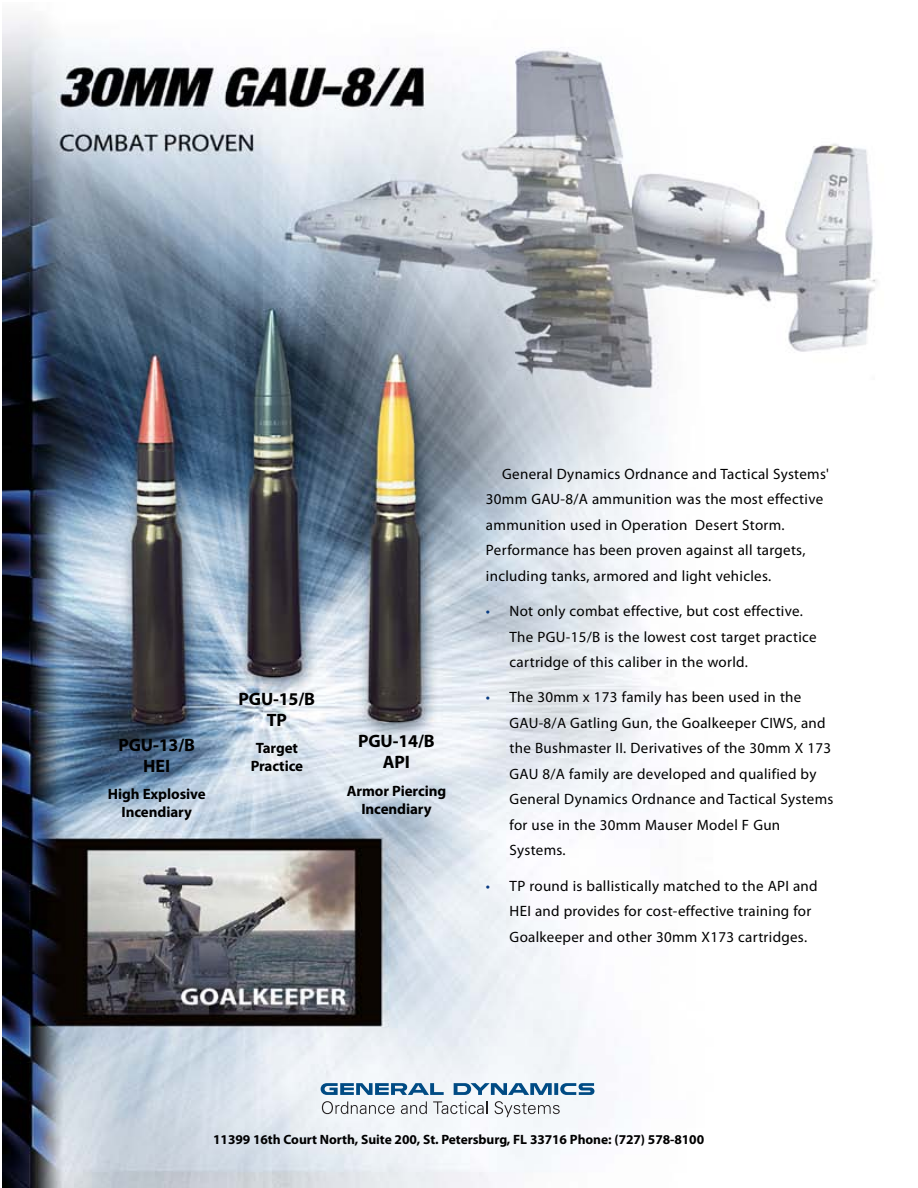
<style>
.page{position:relative;width:918px;height:1188px;background:#fff}
.page>*{position:absolute;margin:0;border:0;box-sizing:border-box;transform-origin:0 0}
.t1{font:700 18px/21px "Myriad Pro";letter-spacing:-.01em;color:#000;text-align:center}
.t2{font:15px/25.5px "Myriad Pro";letter-spacing:.02em;color:#000}
.t3{font:700 15px/18px "Myriad Pro";letter-spacing:-.005em;color:#000;text-align:center}
.t4{font:700 13.5px "Myriad Pro";letter-spacing:-.005em;color:#000}
.s1{color:#093a81}
</style>
<div class="page">
<img style="left:2px;top:19px;width:875px;height:1169px">
<svg style="left:321px;top:1083px;width:273px;height:12px"></svg>
<svg style="left:322px;top:1101px;width:73px;height:13px"></svg>
<svg style="left:401px;top:1101px;width:26px;height:13px"></svg>
<svg style="left:433px;top:1101px;width:54px;height:13px"></svg>
<svg style="left:495px;top:1101px;width:65px;height:16px"></svg>
<p class="t1" style="left:118px;top:736px;width:78px">PGU-13/B<br>HEI</p>
<p class="t3" style="left:108px;top:786px;width:99px">High Explosive<br>Incendiary</p>
<p class="t1" style="left:239px;top:690px;width:78px">PGU-15/B<br>TP</p>
<p class="t3" style="left:251px;top:740px;width:54px">Target<br>Practice</p>
<p class="t1" style="left:358px;top:732px;width:78px">PGU-14/B<br>API</p>
<p class="t3" style="left:347px;top:783px;width:101px">Armor Piercing<br>Incendiary</p>
<p class="t2" style="left:486px;top:462px;width:345px;text-indent:16px">General Dynamics Ordnance and Tactical Systems' 30mm GAU-8/A ammunition was the most effective ammunition used in Operation Desert Storm.<br>Performance has been proven against all targets, including tanks, armored and light vehicles.</p>
<p class="t2" style="left:510px;top:599px;width:309px;text-indent:-24px"><span class="s1">•</span> Not only combat effective, but cost effective.<br>The PGU-15/B is the lowest cost target practice cartridge of this caliber in the world.</p>
<p class="t2" style="left:510px;top:686px;width:325px;text-indent:-24px"><span class="s1">•</span> The 30mm x 173 family has been used in the GAU-8/A Gatling Gun, the Goalkeeper CIWS, and the Bushmaster II. Derivatives of the 30mm X 173<br>GAU 8/A family are developed and qualified by General Dynamics Ordnance and Tactical Systems for use in the 30mm Mauser Model F Gun Systems.</p>
<p class="t2" style="left:510px;top:874px;width:310px;text-indent:-24px"><span class="s1">•</span> TP round is ballistically matched to the API and<br>HEI and provides for cost-effective training for<br>Goalkeeper and other 30mm X173 cartridges.</p>
<p class="t4" style="left:213px;top:1135px;width:493px">11399 16th Court North, Suite 200, St. Petersburg, FL 33716 Phone: (727) 578-8100</p>
</div>
